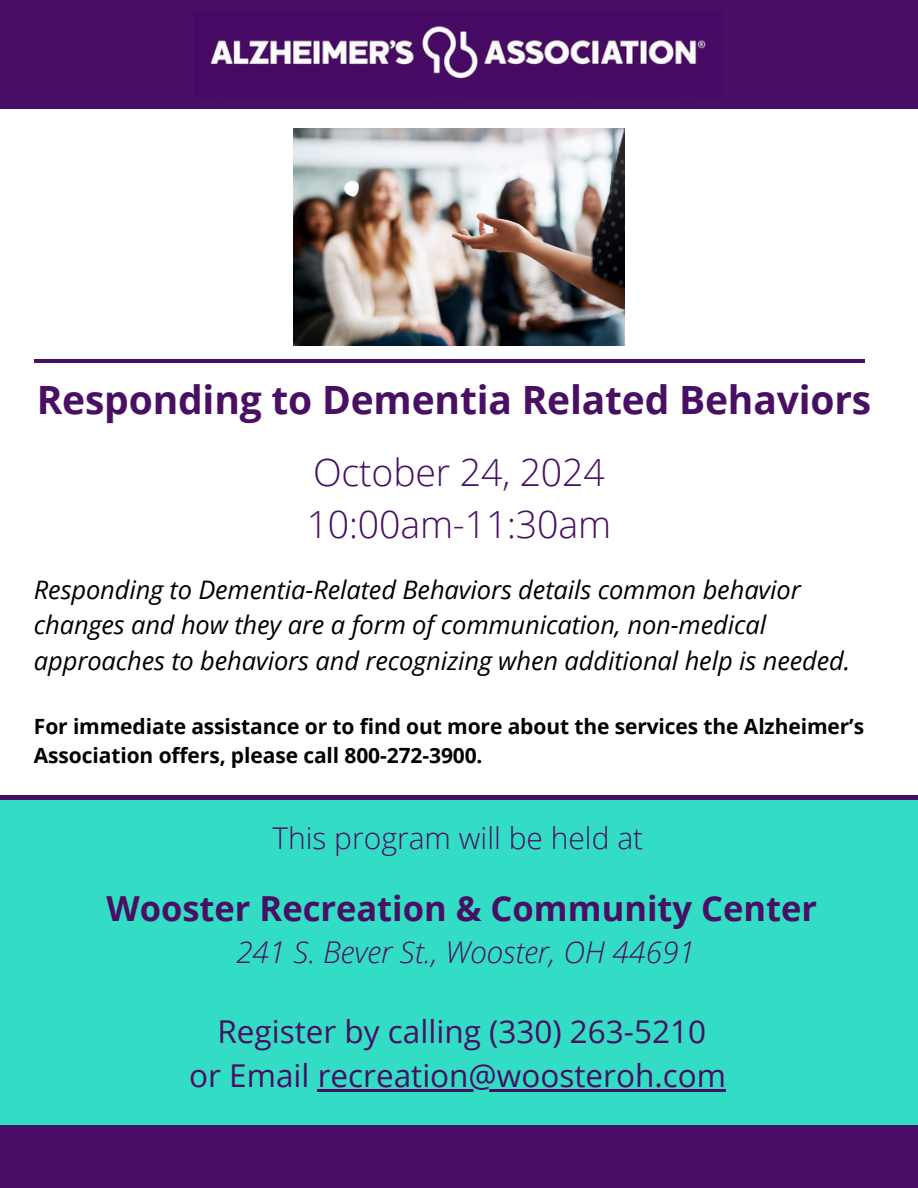
<style>
.page{position:relative;width:918px;height:1188px;background:#fff}
.page>*{position:absolute;margin:0;border:0;box-sizing:border-box;transform-origin:0 0}
.t1{font:700 39px "Open Sans";letter-spacing:-.005em;color:#480f63}
.t2{font:300 37.5px/51.8px "Open Sans";letter-spacing:-.005em;color:#480f63}
.t3{font:700 34.5px "Open Sans";color:#480f63}
.t4{font:31.5px/43.8px "Open Sans";color:#480f63;text-align:center}
.t5{font:italic 300 30px "Open Sans";color:#480f63}
.t6{font:300 30px "Open Sans";color:#480f63}
.t7{font:italic 25.5px/35.7px "Open Sans";letter-spacing:-.005em;color:#000}
.t8{font:700 21px/29.2px "Open Sans";letter-spacing:-.005em;color:#000}
</style>
<div class="page">
<div style="left:0;top:0;width:918px;height:109px;background:#4a0d66"></div>
<img style="left:210px;top:25px;width:497px;height:54px">
<div style="left:0;top:1078px;width:918px;height:110px;background:#4a0d66"></div>
<div style="left:0;top:796px;width:918px;height:329px;background:#33dcc4"></div>
<img style="left:294px;top:129px;width:330px;height:217px">
<hr style="left:34px;top:359px;width:830px;height:4px;background:#480f63">
<hr style="left:318px;top:1089px;width:408px;height:2px;background:#480f63">
<hr style="left:0;top:796px;width:918px;height:4px;background:#480f63">
<p class="t1" style="left:37px;top:372px;width:836px">Responding to Dementia Related Behaviors</p>
<h1 class="t2" style="left:307px;top:446px;width:306px">October 24, 2024<br>10:00am-11:30am</h1>
<h2 class="t7" style="left:34px;top:571px;width:818px">Responding to Dementia-Related Behaviors details common behavior changes and how they are a form of communication, non-medical approaches to behaviors and recognizing when additional help is needed.</h2>
<h5 class="t8" style="left:34px;top:711px;width:832px">For immediate assistance or to find out more about the services the Alzheimer’s<br>Association offers, please call 800-272-3900.</h5>
<p class="t6" style="left:272px;top:817px;width:372px">This program will be held at</p>
<p class="t3" style="left:106px;top:884px;width:712px">Wooster Recreation &amp; Community Center</p>
<p class="t5" style="left:236px;top:931px;width:461px">241 S. Bever St., Wooster, OH 44691</p>
<h4 class="t4" style="left:189px;top:1009px;width:538px">Register by calling (330) 263-5210<br>or Email recreation@woosteroh.com</h4>
</div>
